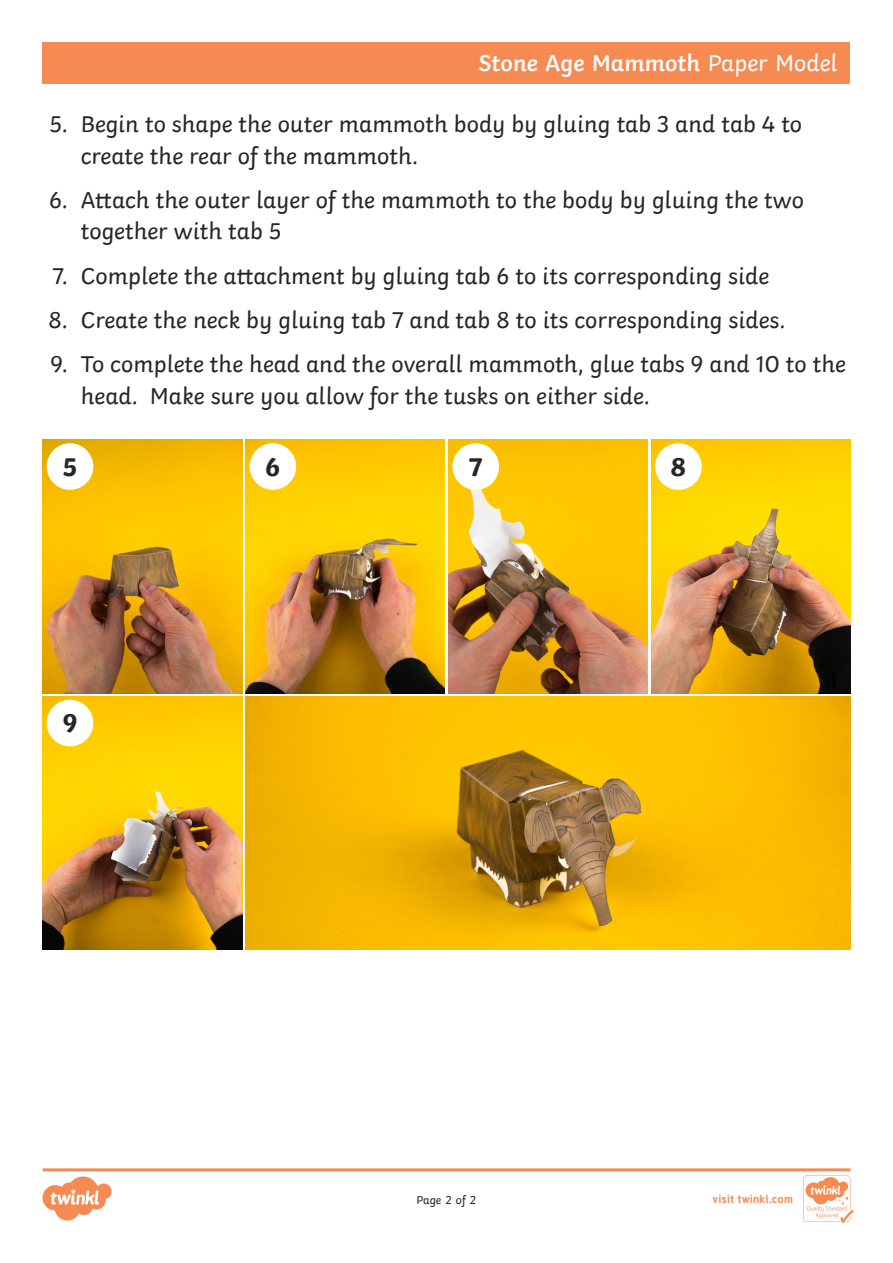
<style>
.page{position:relative;width:893px;height:1263px;background:#fff}
.page>*{position:absolute;margin:0;border:0;box-sizing:border-box;transform-origin:0 0}
.Heading_2{font:700 27px "Twinkl";color:#282526}
.t1{font:24px/31.5px "Twinkl";color:#282526}
.Heading_4{font:600 24px "Twinkl";color:#fff}
.t2{font:12px "Twinkl";letter-spacing:-.005em;color:#282526}
.t3{font:700 11.4px "Tuffy";letter-spacing:.015em;color:#f68a53}
.s1{font-weight:400}
</style>
<div class="page">
<div style="left:42px;top:43px;width:808px;height:41px;background:#f68a53"></div>
<img style="left:43px;top:440px;width:199px;height:253px">
<img style="left:43px;top:696px;width:199px;height:254px">
<img style="left:246px;top:696px;width:604px;height:254px">
<img style="left:246px;top:440px;width:199px;height:253px">
<img style="left:448px;top:440px;width:200px;height:253px">
<img style="left:651px;top:440px;width:199px;height:253px">
<div style="left:47px;top:443px;width:46px;height:47px;background:#fff;border-radius:50%"></div>
<div style="left:47px;top:700px;width:46px;height:46px;background:#fff;border-radius:50%"></div>
<div style="left:250px;top:443px;width:46px;height:47px;background:#fff;border-radius:50%"></div>
<div style="left:452px;top:443px;width:47px;height:47px;background:#fff;border-radius:50%"></div>
<div style="left:655px;top:443px;width:47px;height:47px;background:#fff;border-radius:50%"></div>
<svg style="left:43px;top:1168px;width:810px;height:55px"></svg>
<p class="Heading_4" style="left:478px;top:44px;width:361px">Stone Age Mammoth <span class="s1">Paper Model</span></p>
<p class="t1" style="left:81px;top:106px;width:723px;text-indent:-31px">5. Begin to shape the outer mammoth body by gluing tab 3 and tab 4 to create the rear of the mammoth.</p>
<p class="t1" style="left:81px;top:182px;width:725px;text-indent:-32px">6. Attach the outer layer of the mammoth to the body by gluing the two together with tab 5</p>
<p class="t1" style="left:52px;top:258px;width:718px">7. Complete the attachment by gluing tab 6 to its corresponding side</p>
<p class="t1" style="left:48px;top:302px;width:739px">8. Create the neck by gluing tab 7 and tab 8 to its corresponding sides.</p>
<p class="t1" style="left:81px;top:346px;width:767px;text-indent:-31px">9. To complete the head and the overall mammoth, glue tabs 9 and 10 to the head. Make sure you allow for the tusks on either side.</p>
<p class="Heading_2" style="left:62px;top:444px;width:17px">5</p>
<p class="Heading_2" style="left:62px;top:701px;width:17px">9</p>
<p class="Heading_2" style="left:265px;top:444px;width:17px">6</p>
<p class="Heading_2" style="left:468px;top:444px;width:17px">7</p>
<p class="Heading_2" style="left:670px;top:444px;width:17px">8</p>
<p class="t2" style="left:416px;top:1191px;width:62px">Page 2 of 2</p>
<p class="t3" style="left:712px;top:1190px;width:82px">visit twinkl.com</p>
</div>
